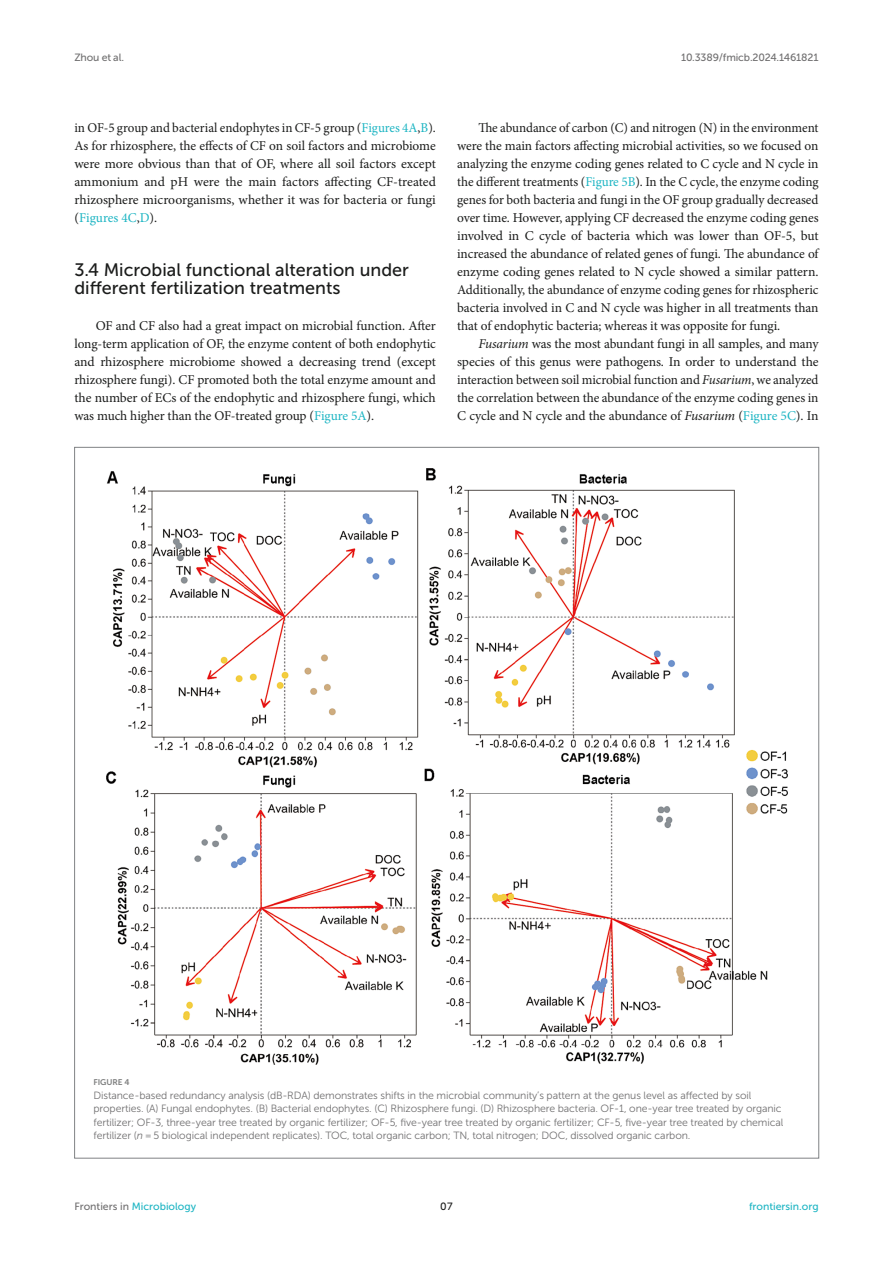
<style>
.page{position:relative;width:893px;height:1263px;background:#fff}
.page>*{position:absolute;margin:0;border:0;box-sizing:border-box;transform-origin:0 0}
.HEAD_2{font:18px/18px "Museo Sans 500";color:#1b1c1b}
.TEXT{font:13.5px/18px "Minion Pro";letter-spacing:-.005em;color:#1b1c1b;text-align:justify}
.TEXT_FLUSH{font:13.5px/18px "Minion Pro";letter-spacing:-.005em;color:#1b1c1b;text-align:justify}
.FIG_LEG{font:10.5px/13.5px "Museo Sans 300";letter-spacing:-.01em;color:#706f70}
.t1{font:10.5px "Museo Sans 500";color:#1db5c3}
.t2{font:10.5px "Museo Sans 500";letter-spacing:-.015em;color:#706f70}
.t3{font:10.5px "Museo Sans 500";color:#1b1c1b}
.FIG_HD{font:8.25px "Museo Sans 700";letter-spacing:-.01em;color:#7e7f7f}
.s1{color:#1db5c3}
.s2{font-style:italic}
.s3{color:#706f70}
</style>
<div class="page">
<img style="left:106px;top:468px;width:682px;height:597px">
<p class="t2" style="left:74px;top:51px;width:51px">Zhou et al.</p>
<p class="t2" style="left:681px;top:51px;width:139px">10.3389/fmicb.2024.1461821</p>
<p class="TEXT" style="left:74px;top:119px;width:363px">in OF-5 group and bacterial endophytes in CF-5 group (<span class="s1">Figures 4A</span>,<span class="s1">B</span>).<br>As for rhizosphere, the effects of CF on soil factors and microbiome were more obvious than that of OF, where all soil factors except ammonium and pH were the main factors affecting CF-treated rhizosphere microorganisms, whether it was for bacteria or fungi (<span class="s1">Figures 4C</span>,<span class="s1">D</span>).</p>
<p class="HEAD_2" style="left:74px;top:261px;width:336px">3.4 Microbial functional alteration under different fertilization treatments</p>
<p class="TEXT_FLUSH" style="left:74px;top:317px;width:363px;text-indent:21px">OF and CF also had a great impact on microbial function. After long-term application of OF, the enzyme content of both endophytic and rhizosphere microbiome showed a decreasing trend (except rhizosphere fungi). CF promoted both the total enzyme amount and the number of ECs of the endophytic and rhizosphere fungi, which was much higher than the OF-treated group (<span class="s1">Figure 5A</span>).</p>
<p class="TEXT" style="left:457px;top:119px;width:363px;text-indent:21px">The abundance of carbon (C) and nitrogen (N) in the environment were the main factors affecting microbial activities, so we focused on analyzing the enzyme coding genes related to C cycle and N cycle in the different treatments (<span class="s1">Figure 5B</span>). In the C cycle, the enzyme coding genes for both bacteria and fungi in the OF group gradually decreased over time. However, applying CF decreased the enzyme coding genes involved in C cycle of bacteria which was lower than OF-5, but increased the abundance of related genes of fungi. The abundance of enzyme coding genes related to N cycle showed a similar pattern.<br>Additionally, the abundance of enzyme coding genes for rhizospheric bacteria involved in C and N cycle was higher in all treatments than that of endophytic bacteria; whereas it was opposite for fungi.</p>
<p class="TEXT" style="left:457px;top:335px;width:363px;text-indent:21px"><span class="s2">Fusarium</span> was the most abundant fungi in all samples, and many species of this genus were pathogens. In order to understand the interaction between soil microbial function and <span class="s2">Fusarium</span>, we analyzed the correlation between the abundance of the enzyme coding genes in C cycle and N cycle and the abundance of <span class="s2">Fusarium</span> (<span class="s1">Figure 5C</span>). In</p>
<p class="FIG_HD" style="left:94px;top:1078px;width:37px">FIGURE 4</p>
<p class="FIG_LEG" style="left:94px;top:1088px;width:691px">Distance-based redundancy analysis (dB-RDA) demonstrates shifts in the microbial community’s pattern at the genus level as affected by soil properties. (A) Fungal endophytes. (B) Bacterial endophytes. (C) Rhizosphere fungi. (D) Rhizosphere bacteria. OF-1, one-year tree treated by organic fertilizer; OF-3, three-year tree treated by organic fertilizer; OF-5, five-year tree treated by organic fertilizer; CF-5, five-year tree treated by chemical fertilizer (<span class="s2">n</span> = 5 biological independent replicates). TOC, total organic carbon; TN, total nitrogen; DOC, dissolved organic carbon.</p>
<p class="t1" style="left:74px;top:1200px;width:123px"><span class="s3">Frontiers in</span> Microbiology</p>
<p class="t3" style="left:440px;top:1200px;width:14px">07</p>
<p class="t1" style="left:749px;top:1200px;width:71px">frontiersin.org</p>
</div>
